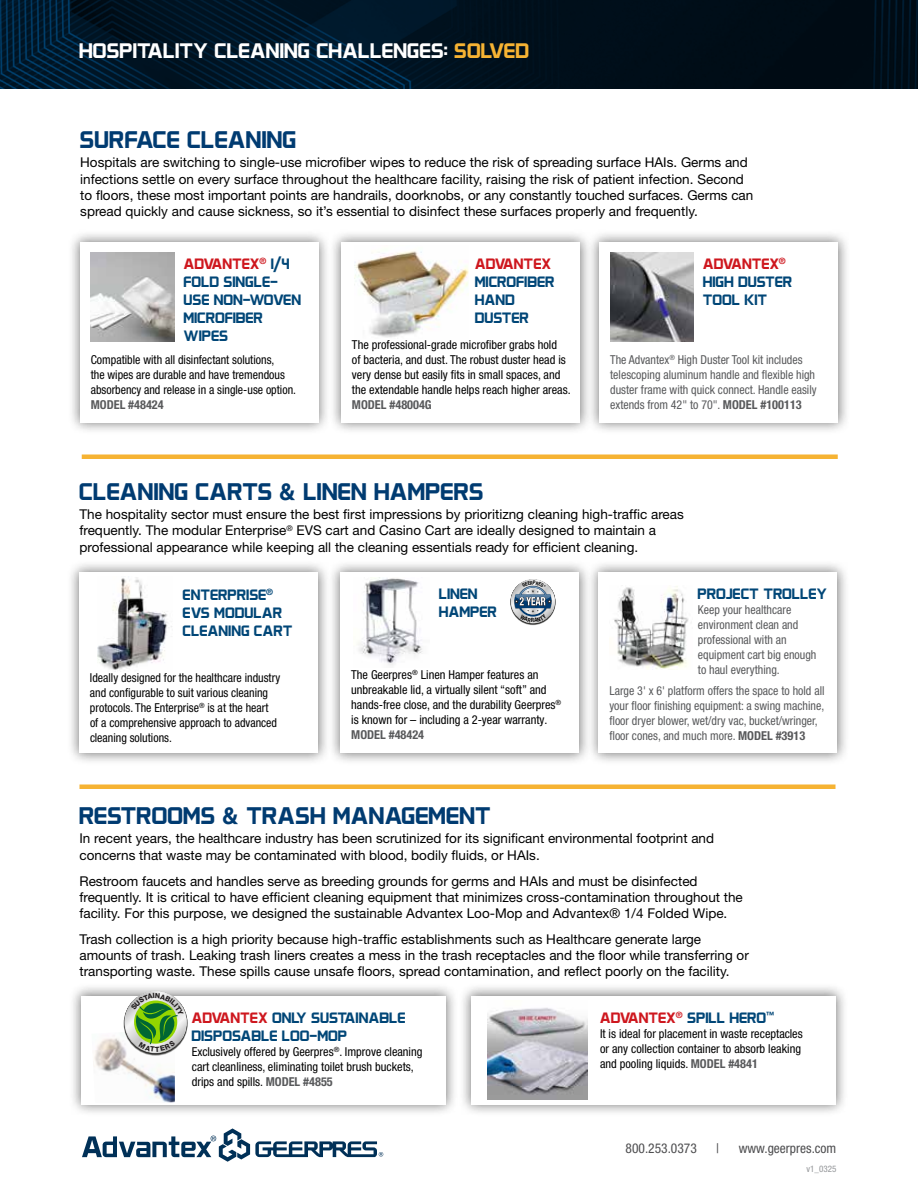
<style>
.page{position:relative;width:918px;height:1188px;background:#fff}
.page>*{position:absolute;margin:0;border:0;box-sizing:border-box;transform-origin:0 0}
.t1{font:700 24px "Zoria";letter-spacing:.04em;color:#003b71}
.t2{font:700 21px "Zoria";letter-spacing:.04em;color:#fff}
.t3{font:700 15px/18px "Zoria";letter-spacing:.04em;color:#004677}
.t4{font:700 15px "Zoria";letter-spacing:.04em;color:#ce171e}
.t5{font:13.5px/16.2px "Helvetica Neue LT Pro";color:#000}
.t6{font:condensed 13.5px "Helvetica Neue LT Pro";color:#4d4d4f}
.t7{font:condensed 12.3px/15px "Helvetica Neue LT Pro";color:#000}
.t8{font:condensed 12.3px/15px "Helvetica Neue LT Pro";color:#58595b}
.t9{font:700 condensed 12.3px "Helvetica Neue LT Pro";color:#58595b}
.t10{font:condensed 9px "Helvetica Neue LT Pro";color:#939598}
.s1{color:#f6b333}
.s2{color:#ce171e}
.s3{font-weight:700}
.s4{font-weight:700;color:#58595b}
</style>
<div class="page">
<div style="left:69px;top:983px;width:389px;height:134px;background:#000;opacity:.55"></div>
<div style="left:81px;top:996px;width:365px;height:108px;background:#fff"></div>
<img style="left:94px;top:1038px;width:81px;height:65px">
<svg style="left:82px;top:1128px;width:301px;height:34px"></svg>
<img style="left:0;top:0;width:918px;height:88px">
<div style="left:459px;top:983px;width:389px;height:134px;background:#000;opacity:.55"></div>
<div style="left:471px;top:996px;width:365px;height:108px;background:#fff"></div>
<img style="left:488px;top:1007px;width:100px;height:93px">
<div style="left:80px;top:784px;width:756px;height:5px;background:#f6b333"></div>
<div style="left:67px;top:560px;width:263px;height:205px;background:#000;opacity:.55"></div>
<div style="left:80px;top:573px;width:238px;height:180px;background:#fff"></div>
<div style="left:328px;top:560px;width:263px;height:205px;background:#000;opacity:.55"></div>
<div style="left:341px;top:573px;width:238px;height:180px;background:#fff"></div>
<div style="left:587px;top:560px;width:263px;height:205px;background:#000;opacity:.55"></div>
<div style="left:599px;top:573px;width:238px;height:180px;background:#fff"></div>
<img style="left:358px;top:577px;width:65px;height:89px">
<img style="left:614px;top:586px;width:75px;height:83px">
<img style="left:97px;top:577px;width:75px;height:95px">
<svg style="left:511px;top:580px;width:44px;height:45px"></svg>
<svg style="left:511px;top:579px;width:44px;height:45px"></svg>
<svg style="left:511px;top:579px;width:44px;height:44px"></svg>
<svg style="left:511px;top:580px;width:44px;height:43px"></svg>
<div style="left:68px;top:230px;width:263px;height:205px;background:#000;opacity:.55"></div>
<div style="left:80px;top:242px;width:238px;height:180px;background:#fff"></div>
<div style="left:329px;top:230px;width:263px;height:205px;background:#000;opacity:.55"></div>
<div style="left:341px;top:242px;width:239px;height:180px;background:#fff"></div>
<div style="left:587px;top:230px;width:263px;height:205px;background:#000;opacity:.55"></div>
<div style="left:600px;top:242px;width:238px;height:180px;background:#fff"></div>
<img style="left:91px;top:252px;width:83px;height:90px">
<img style="left:354px;top:251px;width:115px;height:87px">
<img style="left:610px;top:252px;width:84px;height:90px">
<div style="left:82px;top:454px;width:756px;height:5px;background:#f6b333"></div>
<svg style="left:125px;top:991px;width:61px;height:62px"></svg>
<svg style="left:514px;top:581px;width:38px;height:41px;background:#9ba8b5"></svg>
<svg style="left:131px;top:993px;width:53px;height:59px;background:#90b87e"></svg>
<h2 class="t2" style="left:80px;top:40px;width:451px">HOSPITALITY CLEANING CHALLENGES: <span class="s1">SOLVED</span></h2>
<h1 class="t1" style="left:80px;top:128px;width:217px">SURFACE CLEANING</h1>
<p class="t5" style="left:80px;top:154px;width:675px">Hospitals are switching to single-use microfiber wipes to reduce the risk of spreading surface HAIs. Germs and infections settle on every surface throughout the healthcare facility, raising the risk of patient infection. Second to floors, these most important points are handrails, doorknobs, or any constantly touched surfaces. Germs can spread quickly and cause sickness, so it’s essential to disinfect these surfaces properly and frequently.</p>
<p class="t3" style="left:184px;top:255px;width:119px"><span class="s2">ADVANTEX</span><sup>®</sup> 1/4<br>FOLD SINGLE-<br>USE NON-WOVEN<br>MICROFIBER<br>WIPES</p>
<p class="t4" style="left:475px;top:256px;width:77px">ADVANTEX</p>
<p class="t3" style="left:703px;top:255px;width:90px"><span class="s2">ADVANTEX</span><sup>®<br></sup>HIGH DUSTER<br>TOOL KIT</p>
<p class="t3" style="left:475px;top:273px;width:81px">MICROFIBER<br>HAND<br>DUSTER</p>
<p class="t7" style="left:352px;top:337px;width:220px">The professional-grade microfiber grabs hold<br>of bacteria, and dust. The robust duster head is very dense but easily fits in small spaces, and the extendable handle helps reach higher areas.</p>
<p class="t9" style="left:352px;top:397px;width:81px">MODEL #48004G</p>
<p class="t8" style="left:610px;top:352px;width:208px">The Advantex<sup>®</sup> High Duster Tool kit includes telescoping aluminum handle and flexible high duster frame with quick connect. Handle easily extends from 42" to 70". <span class="s3">MODEL #100113</span></p>
<p class="t7" style="left:91px;top:352px;width:207px">Compatible with all disinfectant solutions,<br>the wipes are durable and have tremendous absorbency and release in a single-use option.</p>
<p class="t9" style="left:91px;top:397px;width:74px">MODEL #48424</p>
<h1 class="t1" style="left:80px;top:480px;width:405px">CLEANING CARTS &amp; LINEN HAMPERS</h1>
<p class="t5" style="left:80px;top:506px;width:606px">The hospitality sector must ensure the best first impressions by prioritizng cleaning high-traffic areas frequently. The modular Enterprise<sup>®</sup> EVS cart and Casino Cart are ideally designed to maintain a professional appearance while keeping all the cleaning essentials ready for efficient cleaning.</p>
<p class="t3" style="left:183px;top:586px;width:111px">ENTERPRISE<sup>®<br></sup>EVS MODULAR<br>CLEANING CART</p>
<p class="t3" style="left:439px;top:586px;width:59px">LINEN<br>HAMPER</p>
<p class="t3" style="left:698px;top:586px;width:131px">PROJECT TROLLEY</p>
<p class="t8" style="left:698px;top:602px;width:120px">Keep your healthcare environment clean and professional with an equipment cart big enough to haul everything.</p>
<p class="t7" style="left:90px;top:670px;width:192px">Ideally designed for the healthcare industry and configurable to suit various cleaning protocols. The Enterprise<sup>®</sup> is at the heart<br>of a comprehensive approach to advanced cleaning solutions.</p>
<p class="t7" style="left:351px;top:667px;width:212px">The Geerpres<sup>®</sup> Linen Hamper features an unbreakable lid, a virtually silent “soft” and hands-free close, and the durability Geerpres<sup>® </sup>is known for – including a 2-year warranty.</p>
<p class="t8" style="left:609px;top:683px;width:217px">Large 3' x 6' platform offers the space to hold all your floor finishing equipment: a swing machine, floor dryer blower, wet/dry vac, bucket/wringer, floor cones, and much more. <span class="s3">MODEL #3913</span></p>
<p class="t9" style="left:351px;top:727px;width:74px">MODEL #48424</p>
<h1 class="t1" style="left:80px;top:804px;width:412px">RESTROOMS &amp; TRASH MANAGEMENT</h1>
<p class="t5" style="left:80px;top:830px;width:636px">In recent years, the healthcare industry has been scrutinized for its significant environmental footprint and concerns that waste may be contaminated with blood, bodily fluids, or HAIs.</p>
<p class="t5" style="left:80px;top:872px;width:665px">Restroom faucets and handles serve as breeding grounds for germs and HAIs and must be disinfected frequently. It is critical to have efficient cleaning equipment that minimizes cross-contamination throughout the facility. For this purpose, we designed the sustainable Advantex Loo-Mop and Advantex® 1/4 Folded Wipe.</p>
<p class="t5" style="left:80px;top:931px;width:671px">Trash collection is a high priority because high-traffic establishments such as Healthcare generate large amounts of trash. Leaking trash liners creates a mess in the trash receptacles and the floor while transferring or transporting waste. These spills cause unsafe floors, spread contamination, and reflect poorly on the facility.</p>
<p class="t3" style="left:600px;top:1009px;width:176px"><span class="s2">ADVANTEX</span><sup>®</sup> SPILL HERO<sup>™</sup></p>
<p class="t7" style="left:600px;top:1026px;width:204px">It is ideal for placement in waste receptacles or any collection container to absorb leaking and pooling liquids. <span class="s4">MODEL #4841</span></p>
<p class="t3" style="left:192px;top:1009px;width:215px"><span class="s2">ADVANTEX</span> ONLY SUSTAINABLE<br>DISPOSABLE LOO-MOP</p>
<p class="t7" style="left:192px;top:1044px;width:232px">Exclusively offered by Geerpres<sup>®</sup>. Improve cleaning cart cleanliness, eliminating toilet brush buckets, drips and spills. <span class="s4">MODEL #4855</span></p>
<p class="t6" style="left:626px;top:1140px;width:73px">800.253.0373</p>
<p class="t6" style="left:716px;top:1140px;width:4px">|</p>
<p class="t6" style="left:739px;top:1140px;width:99px">www.geerpres.com</p>
<p class="t10" style="left:807px;top:1164px;width:31px">v1_0325</p>
</div>
